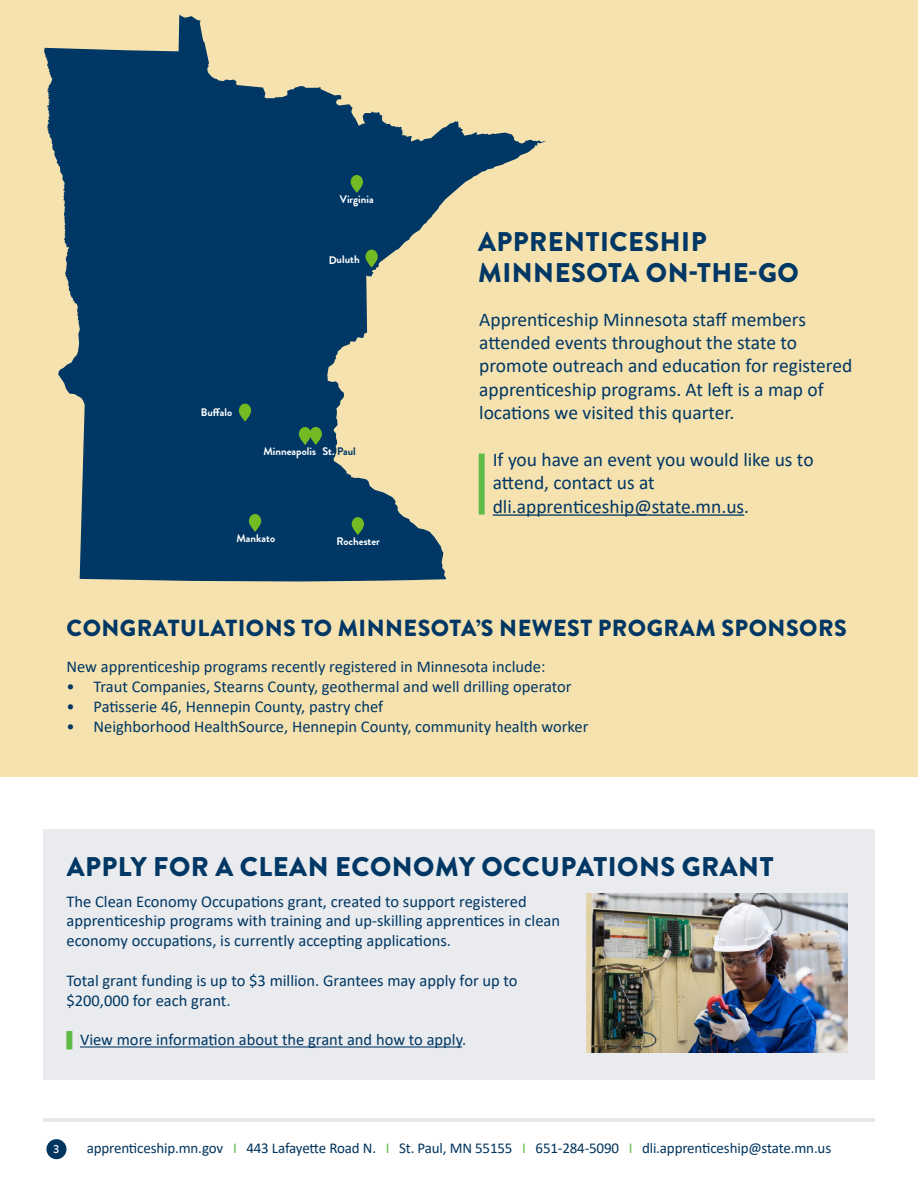
<style>
.page{position:relative;width:918px;height:1188px;background:#fff}
.page>*{position:absolute;margin:0;border:0;box-sizing:border-box;transform-origin:0 0}
.t1{font:900 27px/31.5px "Brandon Grotesque";letter-spacing:.02em;color:#003764}
.t2{font:900 23.25px "Brandon Grotesque";letter-spacing:.02em;color:#003764}
.t3{font:19.5px/23.4px "Calibri";color:#003764}
.t4{font:16.5px/19.8px "Calibri";color:#003764}
.t5{font:15px "Calibri";letter-spacing:-.01em;color:#00355f}
.t6{font:500 11.85px "Brandon Grotesque";color:#fff}
.t7{font:700 10.95px "Brandon Grotesque";letter-spacing:-.01em;color:#fff}
.s1{color:#003764}
.s2{color:#60bb46}
</style>
<div class="page">
<div style="left:46px;top:1139px;width:21px;height:20px;background:#00355f;border-radius:50%"></div>
<hr style="left:43px;top:1118px;width:832px;height:4px;background:#e6e7e8">
<div style="left:0;top:0;width:918px;height:777px;background:#f5e2af"></div>
<svg style="left:44px;top:15px;width:502px;height:566px;fill:#003764"></svg>
<svg style="left:351px;top:175px;width:12px;height:18px"></svg>
<svg style="left:299px;top:427px;width:23px;height:18px"></svg>
<svg style="left:365px;top:250px;width:13px;height:18px"></svg>
<svg style="left:239px;top:404px;width:12px;height:18px"></svg>
<svg style="left:249px;top:514px;width:12px;height:18px"></svg>
<svg style="left:352px;top:517px;width:12px;height:18px"></svg>
<div style="left:43px;top:829px;width:832px;height:251px;background:#e9ebee"></div>
<div style="left:66px;top:1031px;width:6px;height:19px;background:#60bb46"></div>
<img style="left:586px;top:894px;width:261px;height:159px">
<hr style="left:493px;top:514px;width:251px;height:2px;background:#003764">
<hr style="left:80px;top:1046px;width:382px;height:2px;background:#003764">
<p class="t7" style="left:340px;top:191px;width:36px">Virginia</p>
<p class="t7" style="left:329px;top:252px;width:33px">Duluth</p>
<p class="t7" style="left:201px;top:405px;width:33px">Bu alo</p>
<p class="t7" style="left:263px;top:443px;width:94px">Minneapolis St. <span class="s1">Paul</span></p>
<p class="t7" style="left:237px;top:530px;width:40px">Mankato</p>
<p class="t7" style="left:336px;top:534px;width:45px">Rochester</p>
<h1 class="t1" style="left:478px;top:226px;width:322px">APPRENTICESHIP<br>MINNESOTA ON-THE-GO</h1>
<p class="t3" style="left:479px;top:307px;width:375px">Apprenticeship Minnesota staff members attended events throughout the state to promote outreach and education for registered apprenticeship programs. At left is a map of locations we visited this quarter.</p>
<p class="t3" style="left:493px;top:447px;width:322px">If you have an event you would like us to attend, contact us at dli.apprenticeship@state.mn.us.</p>
<h2 class="t2" style="left:67px;top:611px;width:782px">CONGRATULATIONS TO MINNESOTA’S NEWEST PROGRAM SPONSORS</h2>
<p class="t4" style="left:66px;top:656px;width:480px">New apprenticeship programs recently registered in Minnesota include:</p>
<p class="t4" style="left:66px;top:676px;width:507px">• Traut Companies, Stearns County, geothermal and well drilling operator</p>
<p class="t4" style="left:66px;top:696px;width:318px">• Patisserie 46, Hennepin County, pastry chef</p>
<p class="t4" style="left:66px;top:716px;width:524px">• Neighborhood HealthSource, Hennepin County, community health worker</p>
<h1 class="t1" style="left:67px;top:851px;width:708px">APPLY FOR A CLEAN ECONOMY OCCUPATIONS GRANT</h1>
<p class="t4" style="left:67px;top:891px;width:495px">The Clean Economy Occupations grant, created to support registered apprenticeship programs with training and up-skilling apprentices in clean economy occupations, is currently accepting applications.</p>
<p class="t4" style="left:67px;top:970px;width:453px">Total grant funding is up to $3 million. Grantees may apply for up to $200,000 for each grant.</p>
<p class="t4" style="left:80px;top:1029px;width:388px">View more information about the grant and how to apply.</p>
<p class="t6" style="left:53px;top:1141px;width:8px">3</p>
<p class="t5" style="left:87px;top:1138px;width:746px">apprenticeship.mn.gov <span class="s2">I</span> 443 Lafayette Road N. <span class="s2">I</span> St. Paul, MN 55155 <span class="s2">I</span> 651-284-5090 <span class="s2">I</span> dli.apprenticeship@state.mn.us</p>
</div>
